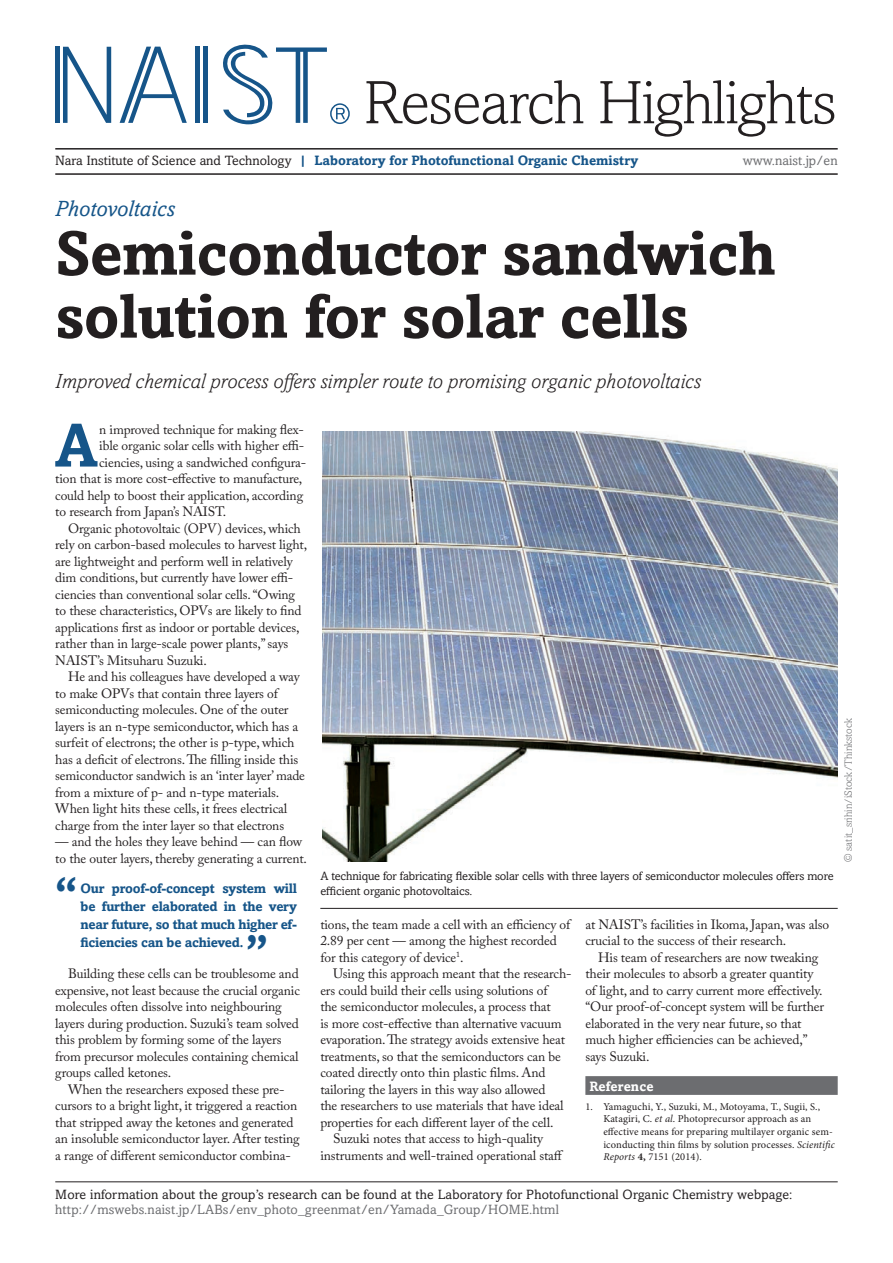
<style>
.page{position:relative;width:893px;height:1263px;background:#fff}
.page>*{position:absolute;margin:0;border:0;box-sizing:border-box;transform-origin:0 0}
.t1{font:300 61.65px "Amasis MT Pro";letter-spacing:-.02em;color:#231f20}
.t2{font:700 61.5px/63px "Amasis MT Pro";letter-spacing:-.01em;color:#231f20}
.Body_drop{font:700 61.05px "Amasis MT Pro";color:#165589}
.t3{font:700 43.5px "Amasis MT Pro";color:#165589}
.t4{font:italic 22.5px "Amasis MT Pro";color:#165589}
.Adstract{font:italic 300 21px "Amasis MT Pro";color:#231f20}
.body{font:13.5px/16.5px "Adobe Caslon Pro";letter-spacing:-.01em;color:#231f20}
.Body_drop-2{font:13.5px "Adobe Caslon Pro";letter-spacing:-.01em;color:#231f20}
.Paragraph_Style_1{font:700 13.5px/18px "Amasis MT Pro";letter-spacing:-.015em;color:#165589;text-align:justify}
.Bottom_Body{font:13.5px "Amasis MT Pro";letter-spacing:.01em;color:#231f20}
.Webpage{font:13.5px "Amasis MT Pro";letter-spacing:.01em;color:#6c6d70}
.Referene_head{font:700 13.5px "Amasis MT Pro";letter-spacing:.01em;color:#fff}
.Fig_caption{font:12px/15px "Amasis MT Pro";letter-spacing:-.01em;color:#231f20}
.t5{font:10.5px/12.6px "Minion Pro";letter-spacing:.01em;color:#231f20}
.Credit{font:300 10.5px "Amasis MT Pro";letter-spacing:.01em;color:#6c6d70}
.s1{font-weight:400;color:#231f20}
.s2{font-style:italic}
.s3{font-weight:700}
</style>
<div class="page">
<div style="left:585px;top:1076px;width:253px;height:19px;background:#6c6d70"></div>
<img style="left:322px;top:431px;width:516px;height:430px">
<hr style="left:320px;top:908px;width:518px;height:1px;background:#231f20">
<hr style="left:55px;top:1181px;width:783px;height:1px;background:#231f20">
<hr style="left:55px;top:173px;width:783px;height:2px;background:#231f20">
<hr style="left:55px;top:148px;width:783px;height:2px;background:#231f20">
<div style="left:203px;top:47px;width:5px;height:76px;background:#165589"></div>
<div style="left:195px;top:47px;width:5px;height:76px;background:#165589"></div>
<svg style="left:63px;top:47px;width:48px;height:76px"></svg>
<svg style="left:223px;top:44px;width:104px;height:80px"></svg>
<svg style="left:120px;top:47px;width:67px;height:76px"></svg>
<div style="left:55px;top:47px;width:5px;height:76px;background:#165589"></div>
<svg style="left:336px;top:108px;width:9px;height:11px"></svg>
<div style="left:330px;top:103px;width:20px;height:21px;border:2px solid #165589;border-radius:50%"></div>
<p class="t1" style="left:364px;top:67px;width:475px">Research Highlights</p>
<p class="Paragraph_Style_1" style="left:55px;top:152px;width:585px"><span class="s1">Nara Institute of Science and Technology</span> | Laboratory for Photofunctional Organic Chemistry</p>
<p class="Webpage" style="left:743px;top:153px;width:96px">www.naist.jp/en</p>
<p class="t4" style="left:55px;top:196px;width:121px">Photovoltaics</p>
<p class="t2" style="left:55px;top:222px;width:722px">Semiconductor sandwich solution for solar cells</p>
<p class="Adstract" style="left:55px;top:370px;width:647px">Improved chemical process offers simpler route to promising organic photovoltaics</p>
<p class="Body_drop" style="left:55px;top:408px;width:45px">A</p>
<p class="Body_drop-2" style="left:99px;top:421px;width:206px">n improved technique for making flex-</p>
<p class="Body_drop-2" style="left:99px;top:437px;width:207px">ible organic solar cells with higher effi-</p>
<p class="Body_drop-2" style="left:99px;top:454px;width:209px">ciencies, using a sandwiched configura-</p>
<p class="Body_drop-2" style="left:55px;top:470px;width:249px">tion that is more cost-effective to manufacture,</p>
<p class="Body_drop-2" style="left:55px;top:487px;width:249px">could help to boost their application, according</p>
<p class="Body_drop-2" style="left:55px;top:503px;width:172px">to research from Japan’s NAIST.</p>
<p class="body" style="left:55px;top:520px;width:253px;text-indent:13px">Organic photovoltaic (OPV) devices, which rely on carbon-based molecules to harvest light, are lightweight and perform well in relatively dim conditions, but currently have lower effi&shy;ciencies than conventional solar cells. “Owing to these characteristics, OPVs are likely to find applications first as indoor or portable devices, rather than in large-scale power plants,” says NAIST’s Mitsuharu Suzuki.</p>
<p class="body" style="left:55px;top:668px;width:251px;text-indent:13px">He and his colleagues have developed a way to make OPVs that contain three layers of semiconducting molecules. One of the outer layers is an n-type semiconductor, which has a surfeit of electrons; the other is p-type, which has a deficit of electrons. The filling inside this semiconductor sandwich is an ‘inter layer’ made from a mixture of p- and n-type materials.<br>When light hits these cells, it frees electrical charge from the inter layer so that electrons</p>
<p class="body" style="left:55px;top:833px;width:253px">— and the holes they leave behind — can flow to the outer layers, thereby generating a current.</p>
<p class="t3" style="left:54px;top:867px;width:25px">“</p>
<p class="Paragraph_Style_1" style="left:81px;top:879px;width:218px">Our proof-of-concept system will be further elaborated in the very near future, so that much higher ef&shy;ficiencies can be achieved.</p>
<p class="t3" style="left:245px;top:924px;width:25px">”</p>
<p class="body" style="left:55px;top:965px;width:246px;text-indent:13px">Building these cells can be troublesome and expensive, not least because the crucial organic molecules often dissolve into neighbouring layers during production. Suzuki’s team solved this problem by forming some of the layers from precursor molecules containing chemical groups called ketones.</p>
<p class="body" style="left:55px;top:1081px;width:246px;text-indent:13px">When the researchers exposed these pre&shy;cursors to a bright light, it triggered a reaction that stripped away the ketones and generated an insoluble semiconductor layer. After testing a range of different semiconductor combina-</p>
<p class="Fig_caption" style="left:320px;top:869px;width:515px">A technique for fabricating flexible solar cells with three layers of semiconductor molecules offers more efficient organic photovoltaics.</p>
<p class="body" style="left:320px;top:916px;width:252px">tions, the team made a cell with an efficiency of<br>2.89 per cent — among the highest recorded for this category of device<sup>1</sup>.</p>
<p class="body" style="left:320px;top:965px;width:253px;text-indent:13px">Using this approach meant that the research&shy;ers could build their cells using solutions of<br>the semiconductor molecules, a process that<br>is more cost-effective than alternative vacuum evaporation. The strategy avoids extensive heat treatments, so that the semiconductors can be coated directly onto thin plastic films. And tailoring the layers in this way also allowed<br>the researchers to use materials that have ideal properties for each different layer of the cell.</p>
<p class="body" style="left:320px;top:1130px;width:245px;text-align:center">Suzuki notes that access to high-quality instruments and well-trained operational staff</p>
<p class="body" style="left:585px;top:916px;width:245px">at NAIST’s facilities in Ikoma, Japan, was also crucial to the success of their research.</p>
<p class="body" style="left:585px;top:949px;width:240px;text-indent:13px">His team of researchers are now tweaking their molecules to absorb a greater quantity of light, and to carry current more effectively. “Our proof-of-concept system will be further elaborated in the very near future, so that much higher efficiencies can be achieved,” says Suzuki.</p>
<p class="Referene_head" style="left:589px;top:1078px;width:66px">Reference</p>
<p class="t5" style="left:603px;top:1100px;width:233px;text-indent:-18px">1. Yamaguchi, Y., Suzuki, M., Motoyama, T., Sugii, S., Katagiri, C. <span class="s2">et al</span>. Photoprecursor approach as an effective means for preparing multilayer organic sem&shy;iconducting thin films by solution processes. <span class="s2">Scientific Reports</span> <span class="s3">4,</span> 7151 (2014).</p>
<p class="Credit" style="left:842px;top:862px;width:146px;rotate:-90deg">© satit_srihin/iStock/Thinkstock</p>
<p class="Bottom_Body" style="left:55px;top:1186px;width:739px">More information about the group’s research can be found at the Laboratory for Photofunctional Organic Chemistry webpage:</p>
<p class="Webpage" style="left:55px;top:1201px;width:505px">http://mswebs.naist.jp/LABs/env_photo_greenmat/en/Yamada_Group/HOME.html</p>
</div>
